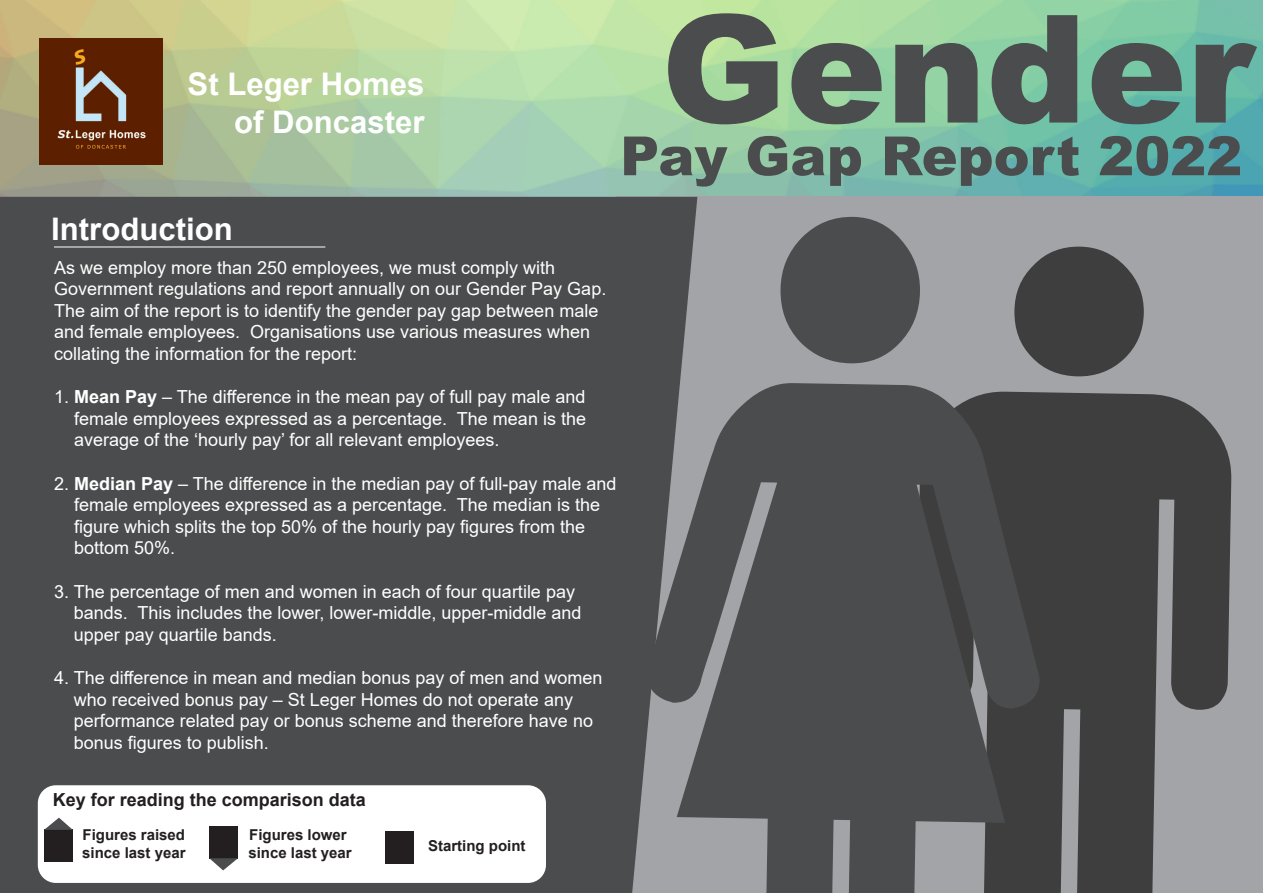
<style>
.page{position:relative;width:1263px;height:893px;background:#fff}
.page>*{position:absolute;margin:0;border:0;box-sizing:border-box;transform-origin:0 0}
.t1{font:900 150px "Arial";color:#4b4c4d}
.t2{font:900 54px "Arial";color:#4b4c4d}
.t3{font:700 31.05px "Arial";color:#fff}
.t4{font:18px/21.6px "Arial";color:#fff}
.t5{font:700 18px "Arial";color:#231f20}
.t6{font:700 15px/18px "Arial";color:#231f20}
.s1{font-weight:700}
</style>
<div class="page">
<img style="left:0;top:0;width:1263px;height:197px">
<img style="left:39px;top:39px;width:124px;height:125px">
<div style="left:617px;top:197px;width:646px;height:696px;background:#a3a4a8"></div>
<div style="left:0;top:197px;width:697px;height:696px;background:#4b4c4d"></div>
<hr style="left:54px;top:247px;width:271px;height:1px;background:#fff">
<div style="left:38px;top:785px;width:508px;height:98px;background:#fff;border-radius:18px"></div>
<div style="left:44px;top:830px;width:29px;height:32px;background:#231f20"></div>
<svg style="left:44px;top:818px;width:29px;height:12px"></svg>
<div style="left:385px;top:831px;width:29px;height:33px;background:#231f20"></div>
<div style="left:209px;top:826px;width:29px;height:32px;background:#231f20"></div>
<svg style="left:209px;top:858px;width:29px;height:12px"></svg>
<svg style="left:1040px;top:392px;width:192px;height:501px;fill:#3e3e3f"></svg>
<svg style="left:1040px;top:246px;width:104px;height:131px"></svg>
<svg style="left:647px;top:217px;width:393px;height:676px;fill:#4b4c4d"></svg>
<p class="t3" style="left:188px;top:62px;width:238px">St Leger Homes</p>
<p class="t3" style="left:234px;top:100px;width:192px">of Doncaster</p>
<p class="t1" style="left:661px;top:-40px;width:593px">Gender</p>
<p class="t2" style="left:620px;top:117px;width:624px">Pay Gap Report 2022</p>
<p class="t3" style="left:51px;top:207px;width:183px">Introduction</p>
<p class="t4" style="left:54px;top:256px;width:554px">As we employ more than 250 employees, we must comply with Government regulations and report annually on our Gender Pay Gap.<br>The aim of the report is to identify the gender pay gap between male and female employees. Organisations use various measures when collating the information for the report:</p>
<p class="t4" style="left:74px;top:386px;width:513px;text-align:justify;text-indent:-20px">1. <span class="s1">Mean Pay</span> – The difference in the mean pay of full pay male and female employees expressed as a percentage. The mean is the average of the ‘hourly pay’ for all relevant employees.</p>
<p class="t4" style="left:74px;top:472px;width:544px;text-indent:-20px">2. <span class="s1">Median Pay</span> – The difference in the median pay of full-pay male and female employees expressed as a percentage. The median is the figure which splits the top 50% of the hourly pay figures from the bottom 50%.</p>
<p class="t4" style="left:74px;top:580px;width:509px;text-indent:-20px">3. The percentage of men and women in each of four quartile pay bands. This includes the lower, lower-middle, upper-middle and upper pay quartile bands.</p>
<p class="t4" style="left:74px;top:667px;width:530px;text-indent:-20px">4. The difference in mean and median bonus pay of men and women who received bonus pay – St Leger Homes do not operate any performance related pay or bonus scheme and therefore have no bonus figures to publish.</p>
<p class="t5" style="left:53px;top:787px;width:315px">Key for reading the comparison data</p>
<p class="t6" style="left:82px;top:826px;width:105px">Figures raised since last year</p>
<p class="t6" style="left:249px;top:826px;width:99px">Figures lower</p>
<p class="t6" style="left:248px;top:844px;width:105px">since last year</p>
<p class="t6" style="left:428px;top:837px;width:99px">Starting point</p>
</div>
